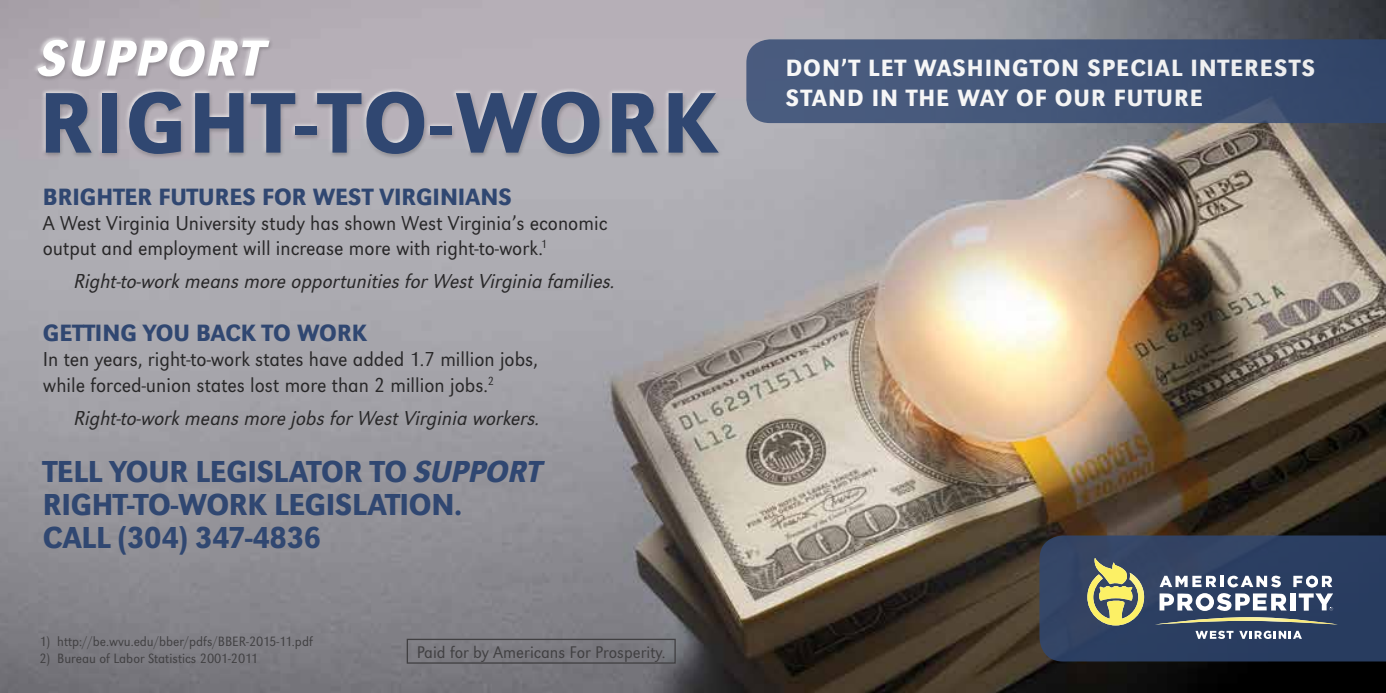
<style>
.page{position:relative;width:1386px;height:693px;background:#fff}
.page>*{position:absolute;margin:0;border:0;box-sizing:border-box;transform-origin:0 0}
.t1{font:89.25px "URW Grotesk T Medi Narr";letter-spacing:.03em;color:#304771}
.t2{font:52.5px "URW Grotesk T Medi Narr Obli";letter-spacing:.03em;color:#fff}
.t3{font:31.5px/33.2px "URW Grotesk T Medi Narr";letter-spacing:-.01em;color:#304771}
.t4{font:24.5px/29.8px "URW Grotesk T Medi Narr";letter-spacing:.04em;color:#fff}
.t5{font:24.5px "URW Grotesk T Medi Narr";color:#304771}
.t6{font:21px/25.2px "URW Grotesk T Ligh Narr";color:#292829}
.t7{font:21px "URW Grotesk T Ligh Narr Obli";color:#292829}
.t8{font:17.5px "URW Grotesk T Ligh Narr";color:#414042}
.t9{font:14px "URW Grotesk T Ligh Narr";color:#414042}
.s1{font-family:"URW Grotesk T Medi Narr Obli"}
</style>
<div class="page">
<img style="left:0;top:0;width:1386px;height:693px">
<svg style="left:1040px;top:536px;width:346px;height:126px;background:#2d3f61"></svg>
<svg style="left:1087px;top:557px;width:57px;height:68px;background:#969869"></svg>
<svg style="left:1155px;top:576px;width:183px;height:49px"></svg>
<svg style="left:1195px;top:631px;width:107px;height:8px"></svg>
<div style="left:32px;top:34px;width:688px;height:121px;background:#b6afb7"></div>
<div style="left:34px;top:37px;width:690px;height:123px;background:#000;opacity:.25"></div>
<svg style="left:746px;top:39px;width:640px;height:84px;background:#415476"></svg>
<div style="left:407px;top:639px;width:269px;height:25px;border:1px solid #414042"></div>
<h2 class="t2" style="left:39px;top:28px;width:227px">SUPPORT</h2>
<h1 class="t1" style="left:39px;top:72px;width:679px">RIGHT-TO-WORK</h1>
<p class="t5" style="left:43px;top:183px;width:470px">BRIGHTER FUTURES FOR WEST VIRGINIANS</p>
<p class="t6" style="left:43px;top:210px;width:566px">A West Virginia University study has shown West Virginia’s economic output and employment will increase more with right-to-work.<sup>1</sup></p>
<p class="t7" style="left:74px;top:269px;width:543px">Right-to-work means more opportunities for West Virginia families.</p>
<p class="t5" style="left:43px;top:319px;width:325px">GETTING YOU BACK TO WORK</p>
<p class="t6" style="left:43px;top:347px;width:497px">In ten years, right-to-work states have added 1.7 million jobs, while forced-union states lost more than 2 million jobs.<sup>2</sup></p>
<p class="t7" style="left:74px;top:406px;width:467px">Right-to-work means more jobs for West Virginia workers.</p>
<h3 class="t3" style="left:43px;top:454px;width:501px">TELL YOUR LEGISLATOR TO <span class="s1">SUPPORT<br></span>RIGHT-TO-WORK LEGISLATION.<br>CALL (304) 347-4836</h3>
<p class="t9" style="left:39px;top:634px;width:275px">1) http://be.wvu.edu/bber/pdfs/BBER-2015-11.pdf</p>
<p class="t9" style="left:39px;top:651px;width:220px">2) Bureau of Labor Statistics 2001-2011</p>
<p class="t8" style="left:417px;top:642px;width:251px">Paid for by Americans For Prosperity.</p>
<p class="t4" style="left:786px;top:53px;width:531px">DON’T LET WASHINGTON SPECIAL INTERESTS<br>STAND IN THE WAY OF OUR FUTURE</p>
</div>
